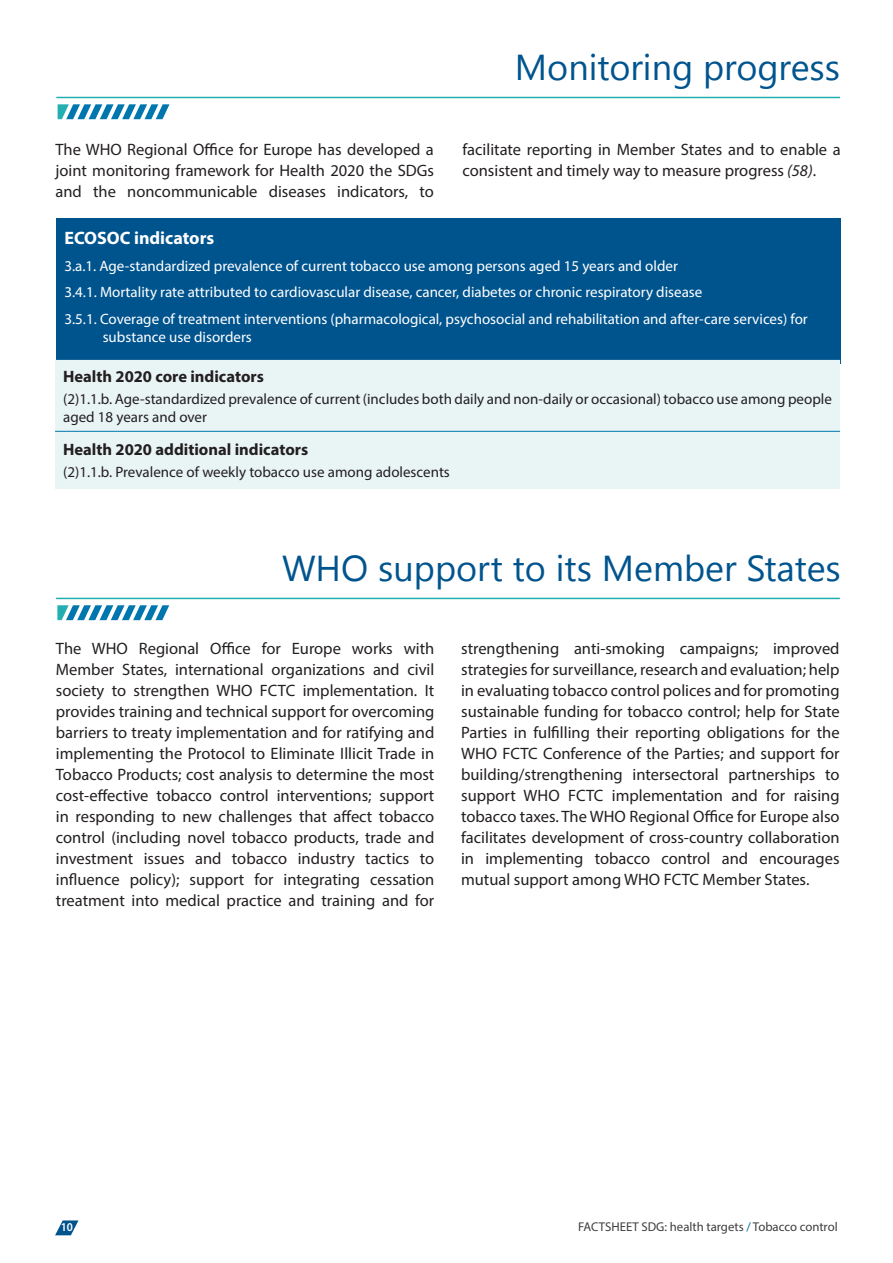
<style>
.page{position:relative;width:893px;height:1263px;background:#fff}
.page>*{position:absolute;margin:0;border:0;box-sizing:border-box;transform-origin:0 0}
.Titoli_interni{font:36px "Segoe UI";color:#00548e}
.Normale{font:700 18px "Myriad Pro";color:#fff}
.Testo{font:16.5px/21px "Myriad Pro";color:#231f20;text-align:justify}
.Testo-2{font:700 16.5px "Myriad Pro";color:#231f20}
.Testo-3{font:15px/18px "Myriad Pro";color:#fff}
.Testo-4{font:15px/18px "Myriad Pro";color:#231f20}
.t1{font:12.75px "Myriad Pro";color:#3e3e3f}
.t2{font:600 12px "Myriad Pro";color:#fff;scale:.95 1}
.s1{font-style:italic}
.s2{color:#005e97}
</style>
<div class="page">
<svg style="left:55px;top:1220px;width:24px;height:15px"></svg>
<div style="left:56px;top:218px;width:785px;height:146px;background:#00548e"></div>
<svg style="left:57px;top:104px;width:113px;height:15px"></svg>
<hr style="left:56px;top:97px;width:784px;height:1px;background:#23afb1">
<div style="left:55px;top:360px;width:785px;height:129px;background:#e9f4f5"></div>
<hr style="left:55px;top:431px;width:785px;height:1px;background:#0076af">
<hr style="left:56px;top:598px;width:784px;height:1px;background:#23afb1">
<svg style="left:57px;top:605px;width:112px;height:15px"></svg>
<p class="Titoli_interni" style="left:515px;top:42px;width:327px">Monitoring progress</p>
<p class="Testo" style="left:55px;top:139px;width:380px">The WHO Regional Office for Europe has developed a joint monitoring framework for Health 2020 the SDGs and the noncommunicable diseases indicators, to</p>
<p class="Normale" style="left:64px;top:226px;width:151px">ECOSOC indicators</p>
<p class="Testo-3" style="left:64px;top:256px;width:615px">3.a.1. Age-standardized prevalence of current tobacco use among persons aged 15 years and older</p>
<p class="Testo-3" style="left:64px;top:283px;width:639px">3.4.1. Mortality rate attributed to cardiovascular disease, cancer, diabetes or chronic respiratory disease</p>
<p class="Testo-3" style="left:103px;top:309px;width:707px;text-indent:-38px">3.5.1. Coverage of treatment interventions (pharmacological, psychosocial and rehabilitation and after-care services) for substance use disorders</p>
<p class="Testo" style="left:462px;top:139px;width:380px">facilitate reporting in Member States and to enable a consistent and timely way to measure progress <span class="s1">(58)</span>.</p>
<p class="Testo-2" style="left:63px;top:365px;width:202px">Health 2020 core indicators</p>
<p class="Testo-4" style="left:63px;top:390px;width:770px">(2)1.1.b. Age-standardized prevalence of current (includes both daily and non-daily or occasional) tobacco use among people aged 18 years and over</p>
<p class="Testo-2" style="left:63px;top:439px;width:247px">Health 2020 additional indicators</p>
<p class="Testo-4" style="left:63px;top:463px;width:388px">(2)1.1.b. Prevalence of weekly tobacco use among adolescents</p>
<p class="Titoli_interni" style="left:282px;top:543px;width:560px">WHO support to its Member States</p>
<p class="Testo" style="left:56px;top:637px;width:380px">The WHO Regional Office for Europe works with Member States, international organizations and civil society to strengthen WHO FCTC implementation. It provides training and technical support for overcoming barriers to treaty implementation and for ratifying and implementing the Protocol to Eliminate Illicit Trade in Tobacco Products; cost analysis to determine the most cost-effective tobacco control interventions; support in responding to new challenges that affect tobacco control (including novel tobacco products, trade and investment issues and tobacco industry tactics to influence policy); support for integrating cessation treatment into medical practice and training and for</p>
<p class="Testo" style="left:461px;top:637px;width:380px">strengthening anti-smoking campaigns; improved strategies for surveillance, research and evaluation; help in evaluating tobacco control polices and for promoting sustainable funding for tobacco control; help for State Parties in fulfilling their reporting obligations for the WHO FCTC Conference of the Parties; and support for building/strengthening intersectoral partnerships to support WHO FCTC implementation and for raising tobacco taxes. The WHO Regional Office for Europe also facilitates development of cross-country collaboration in implementing tobacco control and encourages mutual support among WHO FCTC Member States.</p>
<p class="t2" style="left:61px;top:1219px;width:14px">10</p>
<p class="t1" style="left:578px;top:1219px;width:261px">FACTSHEET SDG: health targets <span class="s2">/</span> Tobacco control</p>
</div>
